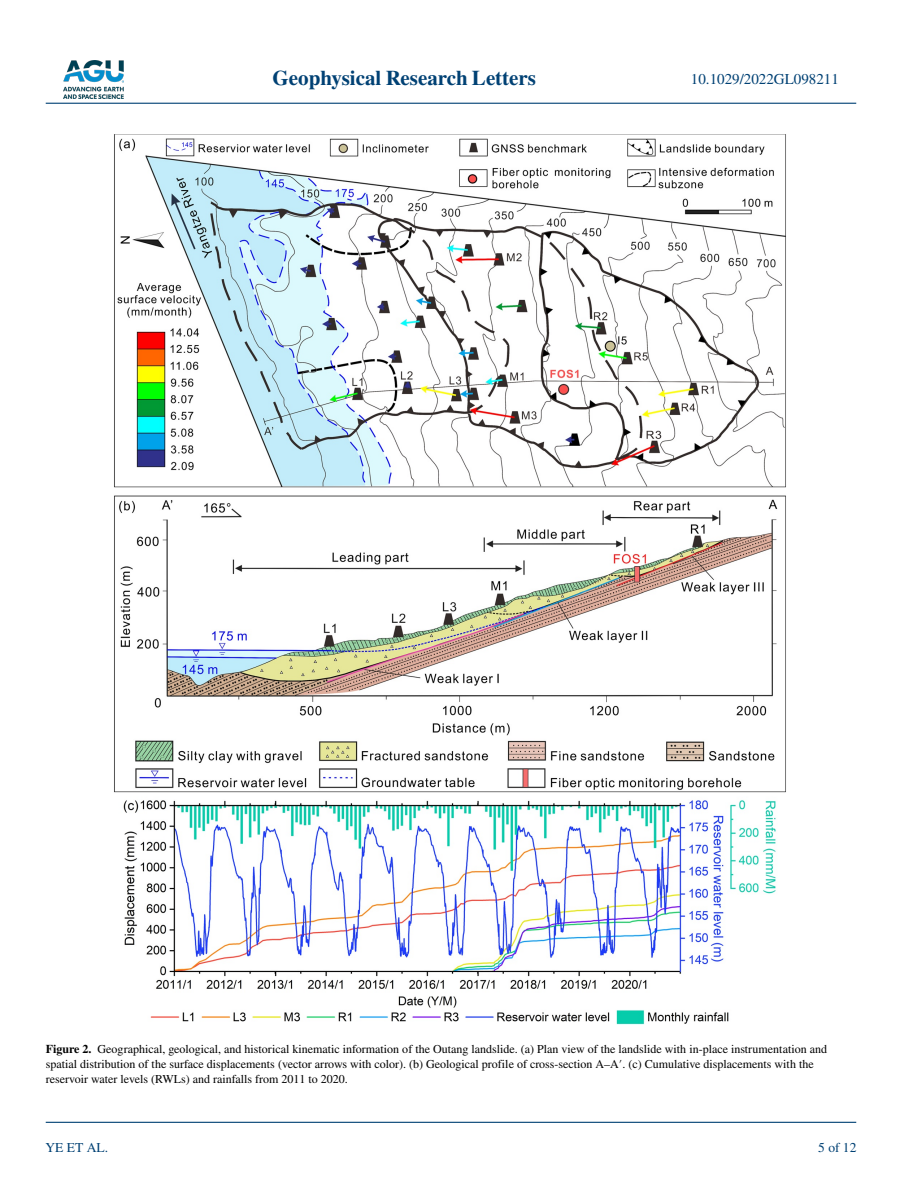
<style>
.page{position:relative;width:902px;height:1183px;background:#fff}
.page>*{position:absolute;margin:0;border:0;box-sizing:border-box;transform-origin:0 0}
.t1{font:700 21px "STIX";color:#004174}
.t2{font:15px "STIX";color:#004174}
.t3{font:13.5px "STIX";color:#004174}
.t4{font:12px/15px "STIX";color:#000}
.s1{font-weight:700}
</style>
<div class="page">
<img style="left:63px;top:60px;width:60px;height:39px">
<hr style="left:46px;top:103px;width:810px;height:1px;background:#004174">
<hr style="left:46px;top:1121px;width:810px;height:1px;background:#004174">
<img style="left:114px;top:134px;width:672px;height:890px">
<h1 class="t1" style="left:272px;top:66px;width:265px">Geophysical Research Letters</h1>
<p class="t2" style="left:691px;top:69px;width:149px">10.1029/2022GL098211</p>
<p class="t4" style="left:46px;top:1042px;width:782px"><span class="s1">Figure 2.</span> Geographical, geological, and historical kinematic information of the Outang landslide. (a) Plan view of the landslide with in-place instrumentation and spatial distribution of the surface displacements (vector arrows with color). (b) Geological profile of cross-section A–A′. (c) Cumulative displacements with the reservoir water levels (RWLs) and rainfalls from 2011 to 2020.</p>
<p class="t3" style="left:45px;top:1138px;width:64px">YE ET AL.</p>
<p class="t3" style="left:818px;top:1138px;width:40px">5 of 12</p>
</div>
